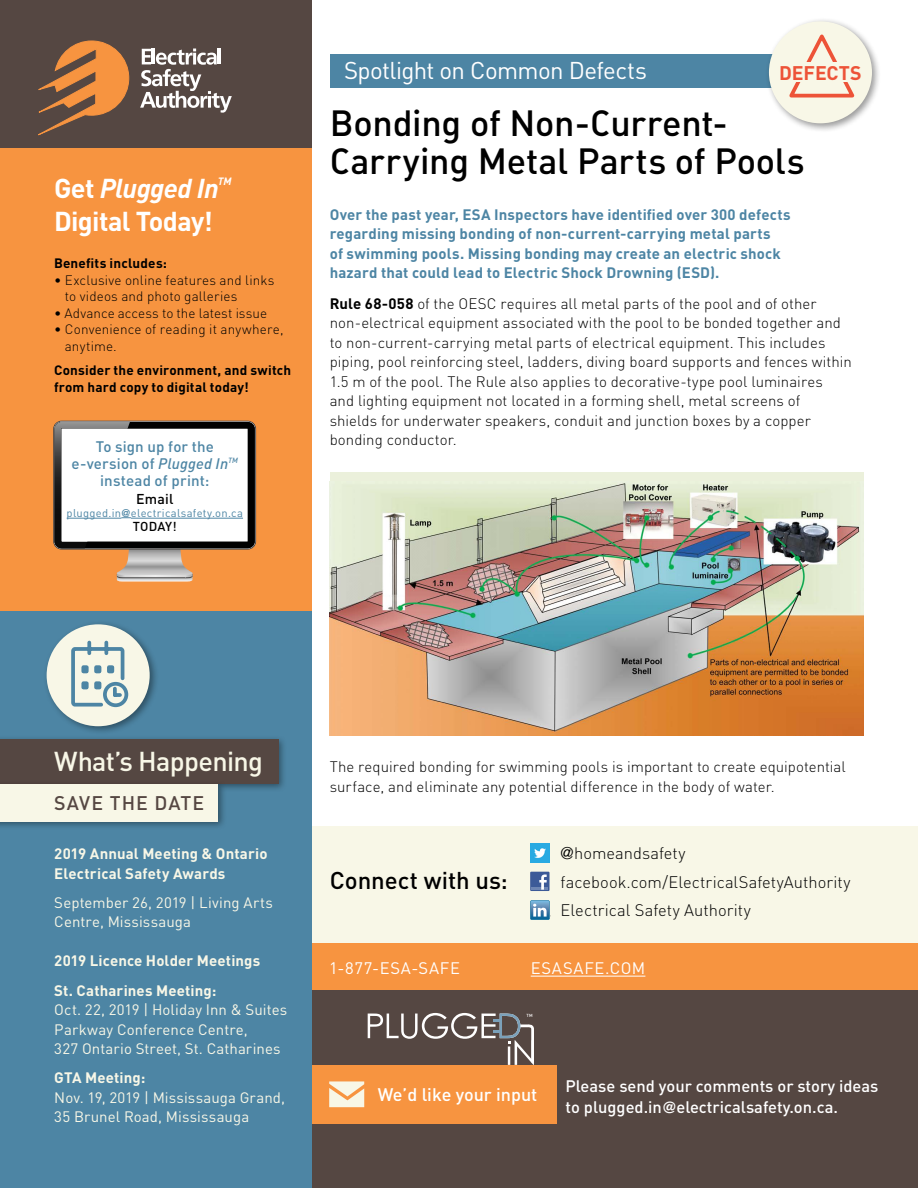
<style>
.page{position:relative;width:918px;height:1188px;background:#fff}
.page>*{position:absolute;margin:0;border:0;box-sizing:border-box;transform-origin:0 0}
.t1{font:36px/37.5px "DIN Medium Alternate";letter-spacing:-.005em;color:#000}
.t2{font:500 27px "DIN";letter-spacing:-.025em;color:#f8f7e7}
.t3{font:700 27px "DIN";letter-spacing:-.025em;color:#fff}
.t4{font:italic 700 27px "DIN";letter-spacing:-.02em;color:#fff}
.t5{font:24px "DIN";letter-spacing:-.025em;color:#fff}
.t6{font:500 24px "DIN";letter-spacing:-.005em;color:#000}
.t7{font:500 19.5px "DIN";letter-spacing:.05em;color:#554742}
.t8{font:700 19.5px "DIN";letter-spacing:-.005em;color:#ed5338}
.t9{font:500 18px "DIN";color:#fff}
.t10{font:300 16.5px/28.5px "DIN";color:#000}
.t11{font:500 16.5px/21px "DIN";color:#fff}
.t12{font:16.5px "DIN";letter-spacing:.045em;color:#fff}
.t13{font:500 15.15px/16.8px "DIN";letter-spacing:.01em;color:#4d85a4;text-align:center}
.t14{font:300 15px/19.5px "DIN";letter-spacing:.005em;color:#000}
.t15{font:700 15px/19.5px "DIN";letter-spacing:.01em;color:#4d85a4}
.t16{font:15px/19.5px "DIN";letter-spacing:.005em;color:#f8f7e7}
.t17{font:700 15px/19.5px "DIN";letter-spacing:.01em;color:#f8f7e7}
.t18{font:500 14.1px "DIN";letter-spacing:.01em;color:#000}
.t19{font:300 13.5px/16.5px "DIN";letter-spacing:.01em;color:#000}
.t20{font:700 13.5px/16.5px "DIN";letter-spacing:.015em;color:#000}
.t21{font:500 12.9px "DIN";letter-spacing:.015em;color:#000}
.t22{font:11.25px "DIN";letter-spacing:.025em;color:#4d85a4}
.t23{font:italic 700 10.5px "DIN";color:#fff}
.t24{font:500 4.35px "DIN";color:#fff}
.s1{font-style:normal}
.s2{font-style:italic}
.s3{font-family:"Frutiger"}
.s4{font-weight:700}
.s5{font-family:"Helvetica"}
.s6{font-family:"Helvetica";font-weight:700;font-size:15px}
</style>
<div class="page">
<div style="left:312px;top:826px;width:606px;height:118px;background:#f8f7e7"></div>
<div style="left:310px;top:989px;width:608px;height:199px;background:#554742"></div>
<div style="left:298px;top:944px;width:620px;height:46px;background:#f79440"></div>
<div style="left:0;top:610px;width:312px;height:578px;background:#4d85a4"></div>
<div style="left:0;top:735px;width:287px;height:57px;background:#000;opacity:.4"></div>
<div style="left:0;top:739px;width:278px;height:44px;background:#554742"></div>
<div style="left:0;top:780px;width:227px;height:51px;background:#000;opacity:.4"></div>
<div style="left:0;top:784px;width:218px;height:37px;background:#f8f7e7"></div>
<div style="left:312px;top:1065px;width:244px;height:59px;background:#f79440"></div>
<div style="left:0;top:93px;width:312px;height:517px;background:#f79440"></div>
<div style="left:330px;top:54px;width:534px;height:34px;background:#4d85a4"></div>
<div style="left:0;top:0;width:312px;height:147px;background:#554742"></div>
<svg style="left:329px;top:1081px;width:35px;height:26px"></svg>
<svg style="left:368px;top:1013px;width:166px;height:52px"></svg>
<svg style="left:38px;top:41px;width:91px;height:95px"></svg>
<hr style="left:152px;top:48px;width:3px;height:16px;background:#fff">
<hr style="left:218px;top:48px;width:3px;height:16px;background:#fff">
<svg style="left:140px;top:49px;width:92px;height:64px"></svg>
<hr style="left:531px;top:976px;width:114px;height:1px;background:#fff">
<div style="left:55px;top:422px;width:200px;height:126px;background:#000;border-radius:7px"></div>
<div style="left:62px;top:429px;width:186px;height:113px;background:#fff"></div>
<svg style="left:55px;top:422px;width:138px;height:160px"></svg>
<hr style="left:131px;top:518px;width:112px;height:1px;background:#4d85a4">
<div style="left:330px;top:472px;width:534px;height:263px;background:#ebf0db"></div>
<img style="left:330px;top:483px;width:534px;height:252px">
<div style="left:43px;top:620px;width:116px;height:115px;background:#000;opacity:.4"></div>
<div style="left:47px;top:624px;width:103px;height:102px;background:#f8f7e7;border-radius:50%"></div>
<svg style="left:71px;top:640px;width:55px;height:68px"></svg>
<img style="left:530px;top:843px;width:19px;height:19px">
<div style="left:530px;top:872px;width:20px;height:19px;background:#3c5a98"></div>
<hr style="left:532px;top:887px;width:16px;height:3px;background:#6d85b3">
<svg style="left:539px;top:874px;width:8px;height:16px"></svg>
<svg style="left:530px;top:900px;width:20px;height:20px"></svg>
<div style="left:765px;top:17px;width:116px;height:115px;background:#000;opacity:.4"></div>
<div style="left:769px;top:21px;width:103px;height:102px;background:#f8f7e7;border-radius:50%"></div>
<svg style="left:786px;top:28px;width:73px;height:70px"></svg>
<div style="left:776px;top:63px;width:89px;height:19px;background:#f8f7e7"></div>
<div style="left:103px;top:682px;width:25px;height:25px;border:4px solid #4d85a4;border-radius:50%"></div>
<h2 class="t4" style="left:54px;top:171px;width:166px"><span class="s1">Get</span> Plugged In</h2>
<p class="t23" style="left:218px;top:174px;width:15px">TM</p>
<h2 class="t3" style="left:54px;top:204px;width:160px">Digital Today!</h2>
<p class="t20" style="left:54px;top:254px;width:115px">Benefits includes:</p>
<p class="t19" style="left:65px;top:271px;width:211px;text-indent:-11px">• Exclusive online features and links to videos and photo galleries</p>
<p class="t19" style="left:54px;top:304px;width:215px">• Advance access to the latest issue</p>
<p class="t19" style="left:65px;top:321px;width:220px;text-indent:-11px">• Convenience of reading it anywhere, anytime.</p>
<p class="t20" style="left:54px;top:362px;width:239px">Consider the environment, and switch from hard copy to digital today!</p>
<p class="t13" style="left:72px;top:438px;width:168px">To sign up for the e-version of <span class="s2">Plugged In</span><sup>TM </sup>instead of print:</p>
<p class="t18" style="left:136px;top:490px;width:39px">Email</p>
<p class="t22" style="left:67px;top:506px;width:178px">plugged.in<span class="s3">@</span>electricalsafety.on.ca</p>
<p class="t21" style="left:133px;top:518px;width:45px">TODAY!</p>
<h3 class="t5" style="left:344px;top:55px;width:304px">Spotlight on Common Defects</h3>
<h3 class="t8" style="left:779px;top:61px;width:84px">DEFECTS</h3>
<h1 class="t1" style="left:330px;top:104px;width:477px">Bonding of Non-Current-<br>Carrying Metal Parts of Pools</h1>
<p class="t15" style="left:330px;top:204px;width:463px">Over the past year, ESA Inspectors have identified over 300 defects regarding missing bonding of non-current-carrying metal parts<br>of swimming pools. Missing bonding may create an electric shock hazard that could lead to Electric Shock Drowning (ESD).</p>
<p class="t14" style="left:330px;top:294px;width:524px"><span class="s4">Rule 68-058</span> of the OESC requires all metal parts of the pool and of other non-electrical equipment associated with the pool to be bonded together and to non-current-carrying metal parts of electrical equipment. This includes piping, pool reinforcing steel, ladders, diving board supports and fences within 1.5 m of the pool. The Rule also applies to decorative-type pool luminaires<br>and lighting equipment not located in a forming shell, metal screens of<br>shields for underwater speakers, conduit and junction boxes by a copper bonding conductor.</p>
<h2 class="t2" style="left:54px;top:744px;width:210px">What’s Happening</h2>
<h3 class="t7" style="left:54px;top:791px;width:151px">SAVE THE DATE</h3>
<p class="t17" style="left:54px;top:843px;width:215px">2019 Annual Meeting &amp; Ontario<br>Electrical Safety Awards</p>
<p class="t16" style="left:54px;top:893px;width:220px">September 26, 2019 | Living Arts<br>Centre, Mississauga</p>
<p class="t17" style="left:54px;top:946px;width:207px;line-height:29.2px">2019 Licence Holder Meetings<br>St. Catharines Meeting:</p>
<p class="t16" style="left:54px;top:1000px;width:235px">Oct. 22, 2019 | Holiday Inn &amp; Suites<br>Parkway Conference Centre,<br>327 Ontario Street, St. Catharines</p>
<p class="t17" style="left:54px;top:1068px;width:93px">GTA Meeting:</p>
<p class="t16" style="left:54px;top:1088px;width:232px">Nov. 19, 2019 | Mississauga Grand,<br>35 Brunel Road, Mississauga</p>
<p class="t14" style="left:330px;top:757px;width:518px">The required bonding for swimming pools is important to create equipotential surface, and eliminate any potential difference in the body of water.</p>
<h3 class="t6" style="left:330px;top:865px;width:180px">Connect with us:</h3>
<p class="t10" style="left:561px;top:839px;width:292px"><span class="s5">@</span>homeandsafety facebook.com/ElectricalSafetyAuthority<br>Electrical Safety Authority</p>
<p class="t12" style="left:329px;top:958px;width:132px">1-877-ESA-SAFE</p>
<p class="t12" style="left:531px;top:958px;width:116px">ESASAFE.COM</p>
<p class="t24" style="left:527px;top:1012px;width:8px">TM</p>
<p class="t9" style="left:378px;top:1083px;width:161px">We’d like your input</p>
<p class="t11" style="left:566px;top:1075px;width:314px">Please send your comments or story ideas to plugged.in<span class="s6">@</span>electricalsafety.on.ca.</p>
</div>
